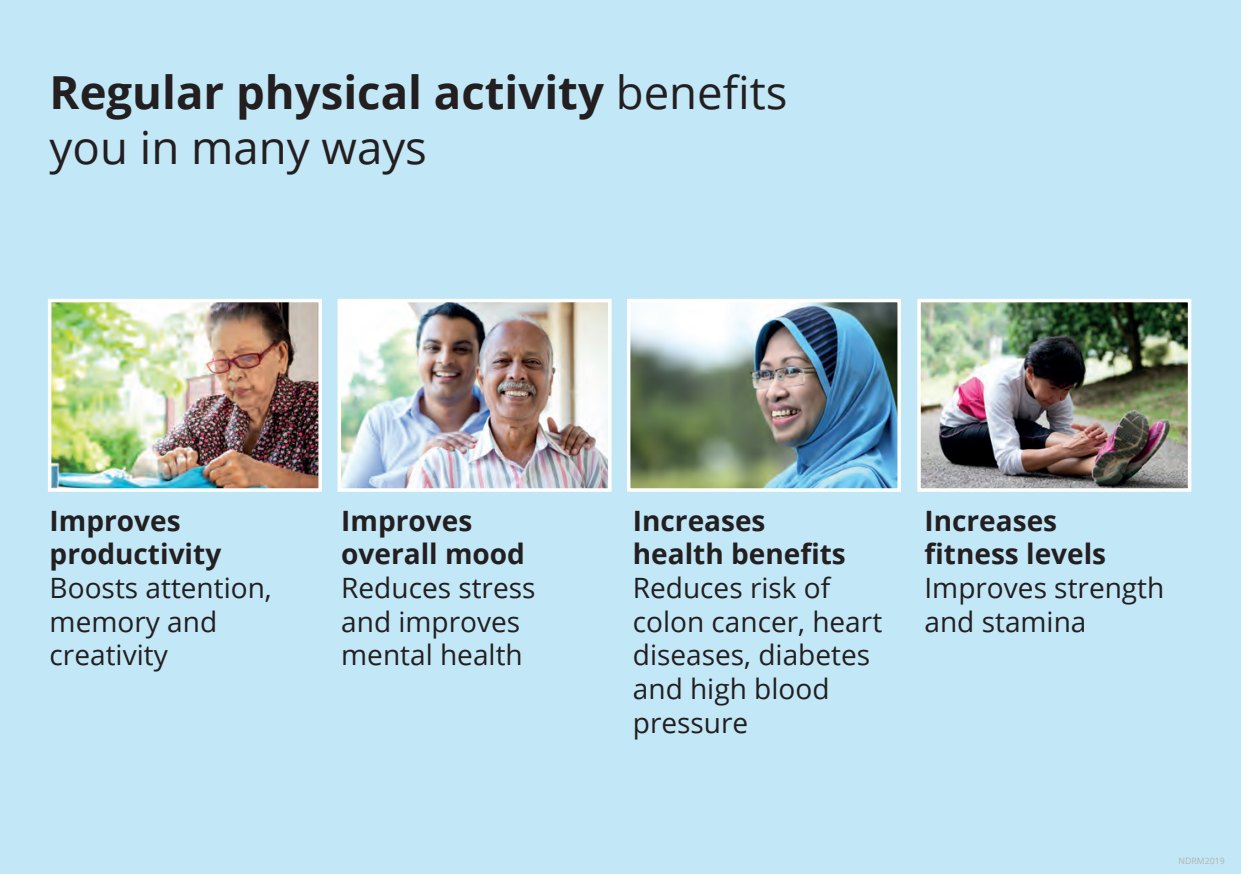
<style>
.page{position:relative;width:1241px;height:874px;background:#fff}
.page>*{position:absolute;margin:0;border:0;box-sizing:border-box;transform-origin:0 0}
.t1{font:700 45.5px/54.6px "Open Sans";color:#231f20}
.t2{font:28px/33.6px "Open Sans";color:#231f20}
.t3{font:700 28px/33.6px "Open Sans";color:#231f20}
.t4{font:8.75px "Open Sans";color:#b1b5b6}
.s1{font-weight:400}
</style>
<div class="page">
<div style="left:0;top:0;width:1240px;height:873px;background:#c2e7f6"></div>
<img style="left:53px;top:303px;width:264px;height:183px">
<div style="left:48px;top:298px;width:274px;height:193px;border:4px solid #fff"></div>
<img style="left:342px;top:303px;width:264px;height:183px">
<div style="left:337px;top:298px;width:274px;height:193px;border:4px solid #fff"></div>
<img style="left:631px;top:303px;width:264px;height:183px">
<div style="left:626px;top:298px;width:274px;height:193px;border:4px solid #fff"></div>
<img style="left:922px;top:303px;width:264px;height:183px">
<div style="left:917px;top:298px;width:274px;height:193px;border:4px solid #fff"></div>
<h1 class="t1" style="left:50px;top:64px;width:739px">Regular physical activity <span class="s1">benefits you in many ways</span></h1>
<p class="t3" style="left:50px;top:503px;width:173px">Improves productivity</p>
<p class="t2" style="left:50px;top:570px;width:224px">Boosts attention, memory and creativity</p>
<p class="t3" style="left:341px;top:503px;width:185px">Improves overall mood</p>
<p class="t2" style="left:341px;top:570px;width:196px">Reduces stress and improves mental health</p>
<p class="t3" style="left:632px;top:503px;width:214px">Increases health benefits</p>
<p class="t2" style="left:632px;top:570px;width:251px">Reduces risk of colon cancer, heart diseases, diabetes and high blood pressure</p>
<p class="t3" style="left:924px;top:503px;width:183px">Increases fitness levels</p>
<p class="t2" style="left:924px;top:570px;width:241px">Improves strength and stamina</p>
<p class="t4" style="left:1178px;top:854px;width:48px">NDRM2019</p>
</div>
